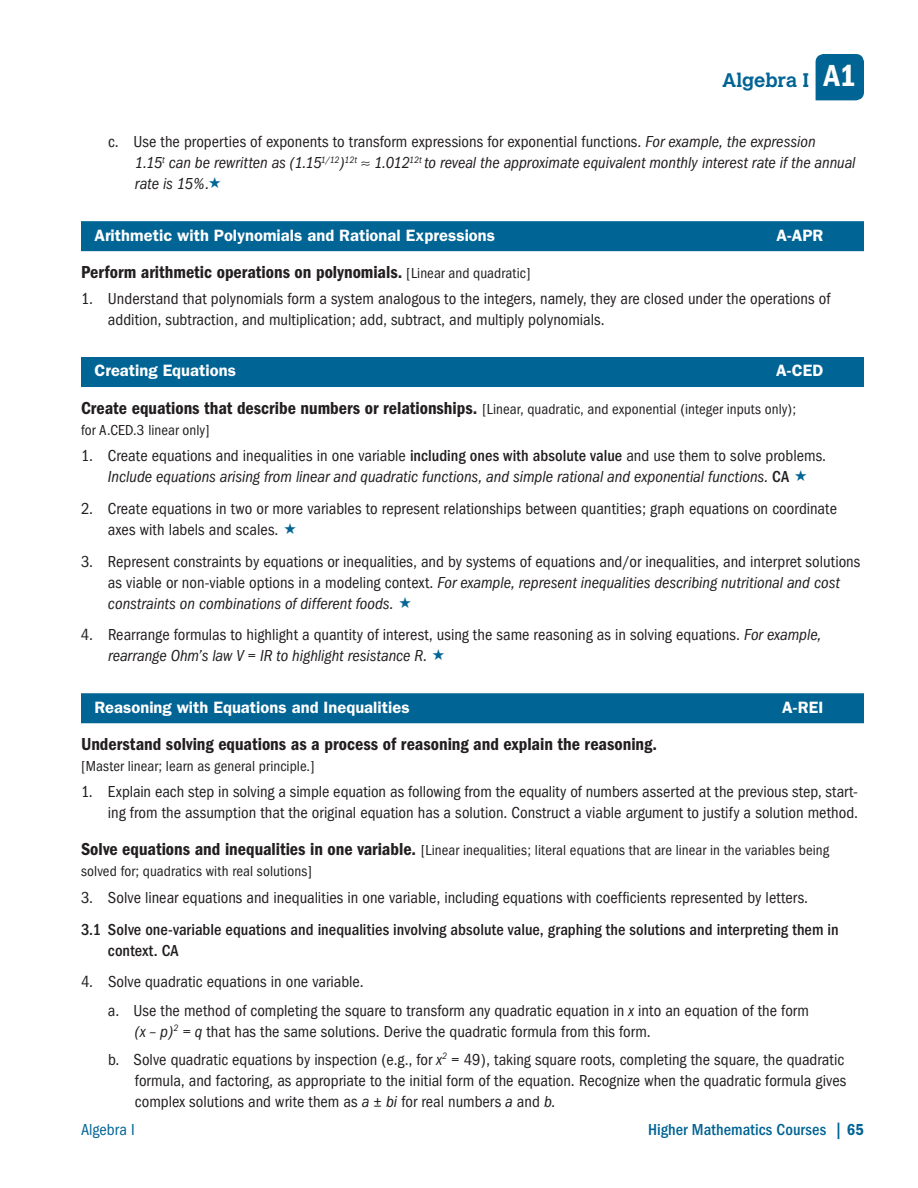
<style>
.page{position:relative;width:918px;height:1188px;background:#fff}
.page>*{position:absolute;margin:0;border:0;box-sizing:border-box;transform-origin:0 0}
.t1{font:700 19.5px "Calvert";letter-spacing:-.005em;color:#006494}
.t2{font:600 condensed 18px "Franklin Gothic";color:#231f20}
.t3{font:condensed 16.5px/21px "Franklin Gothic";color:#231f20}
.t4{font:italic condensed 16.5px/21px "Franklin Gothic";color:#231f20}
.t5{font:500 condensed 16.5px/21px "Franklin Gothic";color:#231f20}
.t6{font:600 16.5px "Franklin Gothic";letter-spacing:.005em;color:#fff}
.t7{font:500 condensed 16.5px "Franklin Gothic";letter-spacing:.005em;color:#006494}
.t8{font:condensed 16.5px "Franklin Gothic";color:#006494}
.t9{font:condensed 15px/21px "Franklin Gothic";letter-spacing:.005em;color:#231f20}
.s1{font-family:"Franklin Gothic";font-weight:600;font-stretch:condensed;font-size:31.65px;color:#fff}
.s2{font-style:normal}
.s3{font-weight:400;font-size:15px}
.s4{font-weight:600;font-size:18px}
.s5{font-weight:500;font-style:normal}
.s6{font-style:italic}
.s7{font-weight:600}
</style>
<div class="page">
<div style="left:816px;top:54px;width:48px;height:46px;background:#006494"></div>
<div style="left:81px;top:221px;width:783px;height:30px;background:#006494"></div>
<div style="left:81px;top:357px;width:783px;height:30px;background:#006494"></div>
<div style="left:81px;top:693px;width:783px;height:30px;background:#006494"></div>
<p class="t1" style="left:722px;top:68px;width:135px">Algebra I <span class="s1">A1</span></p>
<p class="t4" style="left:135px;top:132px;width:722px;text-indent:-27px"><span class="s2">c. Use the properties of exponents to transform expressions for exponential functions.</span> For example, the expression<br>1.15<sup>t</sup> can be rewritten as (1.15<sup>1/12</sup>)<sup>12t</sup> ≈ 1.012<sup>12t</sup> to reveal the approximate equivalent monthly interest rate if the annual rate is 15%.</p>
<p class="t6" style="left:95px;top:225px;width:402px">Arithmetic with Polynomials and Rational Expressions</p>
<p class="t6" style="left:777px;top:225px;width:48px">A-APR</p>
<p class="t2" style="left:81px;top:262px;width:451px">Perform arithmetic operations on polynomials. <span class="s3">[Linear and quadratic]</span></p>
<p class="t3" style="left:108px;top:288px;width:724px;text-indent:-27px">1. Understand that polynomials form a system analogous to the integers, namely, they are closed under the operations of addition, subtraction, and multiplication; add, subtract, and multiply polynomials.</p>
<p class="t6" style="left:94px;top:361px;width:143px">Creating Equations</p>
<p class="t6" style="left:776px;top:361px;width:49px">A-CED</p>
<p class="t9" style="left:81px;top:398px;width:717px"><span class="s4">Create equations that describe numbers or relationships.</span> [Linear, quadratic, and exponential (integer inputs only); for A.CED.3 linear only]</p>
<p class="t4" style="left:108px;top:445px;width:720px;text-indent:-27px"><span class="s2">1. Create equations and inequalities in one variable</span> <span class="s5">including ones with absolute value</span> <span class="s2">and use them to solve problems.<br></span>Include equations arising from linear and quadratic functions, and simple rational and exponential functions. <span class="s5">CA</span></p>
<p class="t3" style="left:108px;top:498px;width:730px;text-indent:-27px">2. Create equations in two or more variables to represent relationships between quantities; graph equations on coordinate axes with labels and scales.</p>
<p class="t3" style="left:108px;top:551px;width:754px;text-indent:-27px">3. Represent constraints by equations or inequalities, and by systems of equations and/or inequalities, and interpret solutions as viable or non-viable options in a modeling context. <span class="s6">For example, represent inequalities describing nutritional and cost constraints on combinations of different foods.</span></p>
<p class="t3" style="left:108px;top:625px;width:715px;text-indent:-27px">4. Rearrange formulas to highlight a quantity of interest, using the same reasoning as in solving equations. <span class="s6">For example, rearrange Ohm’s law V = IR to highlight resistance R.</span></p>
<p class="t6" style="left:95px;top:697px;width:317px">Reasoning with Equations and Inequalities</p>
<p class="t6" style="left:782px;top:697px;width:43px">A-REI</p>
<p class="t2" style="left:81px;top:734px;width:578px">Understand solving equations as a process of reasoning and explain the reasoning.</p>
<p class="t9" style="left:81px;top:756px;width:235px">[Master linear; learn as general principle.]</p>
<p class="t3" style="left:81px;top:781px;width:779px;text-align:right">1. Explain each step in solving a simple equation as following from the equality of numbers asserted at the previous step, start&shy;ing from the assumption that the original equation has a solution. Construct a viable argument to justify a solution method.</p>
<p class="t9" style="left:81px;top:840px;width:750px"><span class="s4">Solve equations and inequalities in one variable.</span> [Linear inequalities; literal equations that are linear in the variables being solved for; quadratics with real solutions]</p>
<p class="t3" style="left:81px;top:887px;width:729px">3. Solve linear equations and inequalities in one variable, including equations with coefficients represented by letters.</p>
<p class="t5" style="left:108px;top:919px;width:732px;text-indent:-27px">3.1 Solve one-variable equations and inequalities involving absolute value, graphing the solutions and interpreting them in context. CA</p>
<p class="t3" style="left:108px;top:968px;width:703px;line-height:28px;text-indent:-27px">4. Solve quadratic equations in one variable.<br>a. Use the method of completing the square to transform any quadratic equation in <span class="s6">x</span> into an equation of the form</p>
<p class="t3" style="left:108px;top:1017px;width:738px;line-height:28px;text-indent:27px"><span class="s6">(x – p)</span><sup>2</sup> <span class="s6">= q</span> that has the same solutions. Derive the quadratic formula from this form.<br>b. Solve quadratic equations by inspection (e.g., for <span class="s6">x</span><sup>2</sup> = 49), taking square roots, completing the square, the quadratic</p>
<p class="t3" style="left:135px;top:1070px;width:713px">formula, and factoring, as appropriate to the initial form of the equation. Recognize when the quadratic formula gives complex solutions and write them as <span class="s6">a</span> ± <span class="s6">bi</span> for real numbers <span class="s6">a</span> and <span class="s6">b.</span></p>
<p class="t8" style="left:81px;top:1120px;width:55px">Algebra I</p>
<p class="t7" style="left:648px;top:1120px;width:217px">Higher Mathematics Courses | <span class="s7">65</span></p>
</div>
